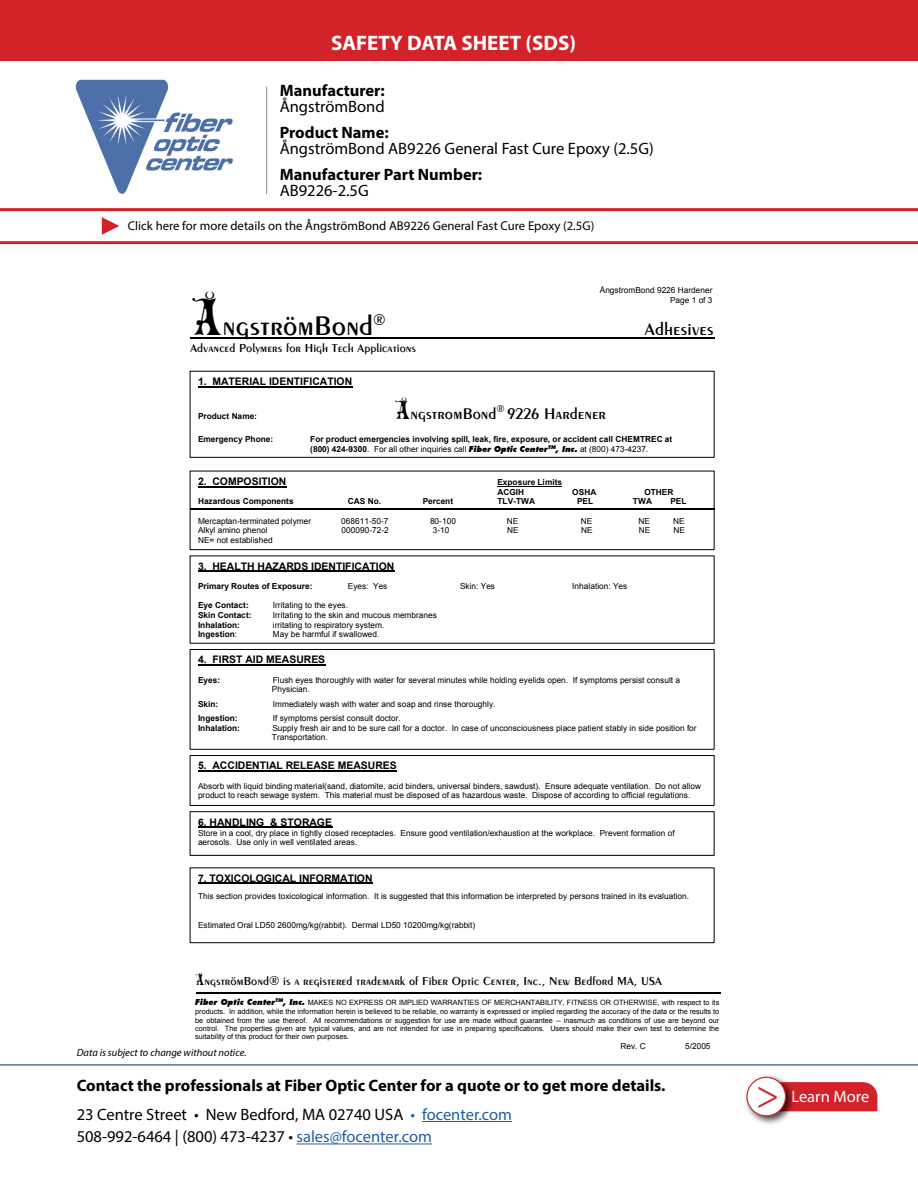
<style>
.page{position:relative;width:918px;height:1188px;background:#fff}
.page>*{position:absolute;margin:0;border:0;box-sizing:border-box;transform-origin:0 0}
.t1{font:42px "Minion Pro";color:#d2232a}
.t2{font:29.1px "Penwin";color:#000}
.t3{font:700 21px "Myriad Pro";color:#fff}
.t4{font:18.75px "Penwin";color:#000}
.t5{font:16.65px "Penwin";color:#000}
.t6{font:16.5px/22.5px "Myriad Pro";color:#000}
.t7{font:700 16.5px/16.5px "Myriad Pro";color:#000}
.t8{font:16.5px "Myriad Pro";color:#fff}
.t9{font:12.75px "Myriad Pro";color:#000}
.t10{font:12.45px "Penwin";color:#000}
.t11{font:italic 10.5px "Myriad Pro";color:#000}
.t12{font:700 10.35px "Arial";color:#000}
.t13{font:8.25px/9.6px "Arial";color:#000}
.t14{font:700 8.25px/9.9px "Arial";color:#000}
.t15{font:7.35px/8.4px "Arial";color:#000;text-align:justify}
.s1{font-weight:400}
.s2{font-weight:700}
.s3{font-family:"Max Circus";font-size:49.95px}
.s4{font-family:"Max Circus";font-size:24.9px}
.s5{font-family:"Futura X Blk It BT";font-weight:400}
.s6{font-family:"Max Circus";font-size:14.55px}
.s7{font-family:"Futura X Blk It BT";font-size:8.25px}
.s8{color:#215e9e}
</style>
<div class="page">
<hr style="left:422px;top:1121px;width:90px;height:1px;background:#215e9e">
<hr style="left:297px;top:1144px;width:135px;height:1px;background:#215e9e">
<hr style="left:0;top:1064px;width:918px;height:2px;background:#4f70a8">
<img style="left:75px;top:79px;width:158px;height:115px">
<hr style="left:266px;top:87px;width:1px;height:107px;background:#8a8c8e">
<div style="left:796px;top:1082px;width:81px;height:29px;background:#d2232a"></div>
<div style="left:743px;top:1074px;width:53px;height:52px;background:#000;opacity:.75"></div>
<div style="left:747px;top:1077px;width:39px;height:39px;background:#fff;border-radius:50%"></div>
<div style="left:746px;top:1077px;width:40px;height:39px;border:1px solid #d2232a;border-radius:50%"></div>
<hr style="left:0;top:241px;width:918px;height:3px;background:#d2232a">
<hr style="left:0;top:208px;width:918px;height:3px;background:#d2232a">
<svg style="left:102px;top:217px;width:17px;height:18px"></svg>
<div style="left:0;top:0;width:918px;height:60px;background:#d2232a"></div>
<hr style="left:190px;top:337px;width:524px;height:1px;background:#000">
<hr style="left:196px;top:992px;width:524px;height:2px;background:#000">
<div style="left:190px;top:371px;width:525px;height:87px;border:1px solid #000"></div>
<hr style="left:198px;top:386px;width:154px;height:1px;background:#000">
<div style="left:190px;top:471px;width:525px;height:79px;border:1px solid #000"></div>
<hr style="left:198px;top:486px;width:88px;height:1px;background:#000">
<hr style="left:497px;top:486px;width:65px;height:1px;background:#000">
<hr style="left:190px;top:508px;width:524px;height:1px;background:#000">
<hr style="left:198px;top:571px;width:196px;height:1px;background:#000">
<div style="left:190px;top:649px;width:525px;height:101px;border:1px solid #000"></div>
<hr style="left:198px;top:664px;width:127px;height:2px;background:#000">
<div style="left:190px;top:755px;width:525px;height:51px;border:1px solid #000"></div>
<hr style="left:198px;top:771px;width:199px;height:1px;background:#000">
<div style="left:190px;top:811px;width:525px;height:45px;border:1px solid #000"></div>
<hr style="left:198px;top:827px;width:134px;height:1px;background:#000">
<div style="left:190px;top:867px;width:525px;height:76px;border:1px solid #000"></div>
<hr style="left:198px;top:883px;width:175px;height:1px;background:#000">
<p class="t3" style="left:331px;top:29px;width:246px">SAFETY DATA SHEET (SDS)</p>
<p class="t7" style="left:280px;top:81px;width:107px">Manufacturer:<br><span class="s1">ÅngströmBond</span></p>
<p class="t6" style="left:280px;top:124px;width:376px;line-height:16.5px"><span class="s2">Product Name:<br></span>ÅngströmBond AB9226 General Fast Cure Epoxy (2.5G)</p>
<p class="t7" style="left:280px;top:165px;width:204px">Manufacturer Part Number:</p>
<p class="t6" style="left:280px;top:179px;width:90px">AB9226-2.5G</p>
<p class="t9" style="left:128px;top:218px;width:468px">Click here for more details on the ÅngströmBond AB9226 General Fast Cure Epoxy (2.5G)</p>
<p class="t2" style="left:191px;top:308px;width:197px"><span class="s3">Å</span>ngströmBond<sup>®</sup></p>
<p class="t10" style="left:191px;top:340px;width:227px">Advanced Polymers for High Tech Applications</p>
<p class="t13" style="left:600px;top:286px;width:114px;text-align:right">ÅngstromBond 9226 Hardener<br>Page 1 of 3</p>
<p class="t4" style="left:645px;top:317px;width:71px">Adhesives</p>
<p class="t12" style="left:198px;top:375px;width:156px">1. MATERIAL IDENTIFICATION</p>
<p class="t14" style="left:198px;top:411px;width:61px">Product Name:</p>
<p class="t5" style="left:394px;top:403px;width:213px"><span class="s4">Å</span>ngstromBond<sup>®</sup> 9226 Hardener</p>
<p class="t14" style="left:198px;top:434px;width:77px">Emergency Phone:</p>
<p class="t14" style="left:310px;top:434px;width:364px">For product emergencies involving spill, leak, fire, exposure, or accident call CHEMTREC at (800) 424-9300<span class="s1">. For all other inquiries call</span> <span class="s5">Fiber Optic Center</span><sup>TM</sup><span class="s5">, Inc.</span> <span class="s1">at (800) 473-4237.</span></p>
<p class="t12" style="left:198px;top:474px;width:90px">2. COMPOSITION</p>
<p class="t14" style="left:497px;top:477px;width:66px">Exposure Limits<br>ACGIH</p>
<p class="t14" style="left:572px;top:487px;width:26px">OSHA</p>
<p class="t14" style="left:644px;top:487px;width:31px">OTHER</p>
<p class="t14" style="left:198px;top:497px;width:97px">Hazardous Components</p>
<p class="t14" style="left:348px;top:497px;width:35px">CAS No.</p>
<p class="t14" style="left:423px;top:497px;width:32px">Percent</p>
<p class="t14" style="left:498px;top:497px;width:39px">TLV-TWA</p>
<p class="t14" style="left:577px;top:497px;width:18px">PEL</p>
<p class="t14" style="left:633px;top:497px;width:21px">TWA</p>
<p class="t14" style="left:670px;top:497px;width:18px">PEL</p>
<p class="t13" style="left:198px;top:516px;width:115px">Mercaptan-terminated polymer</p>
<p class="t13" style="left:341px;top:516px;width:49px">068611-50-7</p>
<p class="t13" style="left:430px;top:516px;width:27px">80-100</p>
<p class="t13" style="left:507px;top:516px;width:13px">NE</p>
<p class="t13" style="left:581px;top:516px;width:13px">NE</p>
<p class="t13" style="left:639px;top:516px;width:13px">NE</p>
<p class="t13" style="left:673px;top:516px;width:13px">NE</p>
<p class="t13" style="left:198px;top:526px;width:71px">Alkyl amino phenol</p>
<p class="t13" style="left:342px;top:526px;width:49px">000090-72-2</p>
<p class="t13" style="left:433px;top:526px;width:18px">3-10</p>
<p class="t13" style="left:507px;top:526px;width:13px">NE</p>
<p class="t13" style="left:581px;top:526px;width:13px">NE</p>
<p class="t13" style="left:639px;top:526px;width:13px">NE</p>
<p class="t13" style="left:674px;top:526px;width:13px">NE</p>
<p class="t13" style="left:198px;top:535px;width:76px">NE= not established</p>
<p class="t12" style="left:198px;top:559px;width:198px">3. HEALTH HAZARDS IDENTIFICATION</p>
<p class="t14" style="left:198px;top:582px;width:116px">Primary Routes of Exposure:</p>
<p class="t13" style="left:348px;top:582px;width:41px">Eyes: Yes</p>
<p class="t13" style="left:460px;top:582px;width:37px">Skin: Yes</p>
<p class="t13" style="left:572px;top:582px;width:57px">Inhalation: Yes</p>
<p class="t14" style="left:198px;top:601px;width:52px">Eye Contact:</p>
<p class="t13" style="left:273px;top:601px;width:77px">Irritating to the eyes.</p>
<p class="t14" style="left:198px;top:610px;width:55px">Skin Contact:</p>
<p class="t13" style="left:273px;top:610px;width:166px">Irritating to the skin and mucous membranes</p>
<p class="t14" style="left:198px;top:620px;width:44px">Inhalation:</p>
<p class="t13" style="left:273px;top:620px;width:113px">irritating to respiratory system.</p>
<p class="t14" style="left:198px;top:630px;width:41px">Ingestion<span class="s1">:</span></p>
<p class="t13" style="left:273px;top:630px;width:108px">May be harmful if swallowed.</p>
<p class="t12" style="left:198px;top:653px;width:129px">4. FIRST AID MEASURES</p>
<p class="t14" style="left:198px;top:675px;width:24px">Eyes:</p>
<p class="t13" style="left:272px;top:675px;width:410px">Flush eyes thoroughly with water for several minutes while holding eyelids open. If symptoms persist consult a<br>Physician.</p>
<p class="t14" style="left:198px;top:699px;width:22px">Skin:</p>
<p class="t13" style="left:273px;top:699px;width:224px">Immediately wash with water and soap and rinse thoroughly.</p>
<p class="t14" style="left:198px;top:714px;width:41px">Ingestion:</p>
<p class="t13" style="left:273px;top:714px;width:130px">If symptoms persist consult doctor.</p>
<p class="t14" style="left:198px;top:723px;width:44px">Inhalation:</p>
<p class="t13" style="left:272px;top:723px;width:426px">Supply fresh air and to be sure call for a doctor. In case of unconsciousness place patient stably in side position for<br>Transportation.</p>
<p class="t12" style="left:198px;top:759px;width:200px">5. ACCIDENTIAL RELEASE MEASURES</p>
<p class="t13" style="left:198px;top:781px;width:505px">Absorb with liquid binding material(sand, diatomite, acid binders, universal binders, sawdust). Ensure adequate ventilation. Do not allow product to reach sewage system. This material must be disposed of as hazardous waste. Dispose of according to official regulations.</p>
<p class="t12" style="left:198px;top:815px;width:136px">6. HANDLING &amp; STORAGE</p>
<p class="t13" style="left:198px;top:828px;width:478px">Store in a cool, dry place in tightly closed receptacles. Ensure good ventilation/exhaustion at the workplace. Prevent formation of aerosols. Use only in well ventilated areas.</p>
<p class="t12" style="left:198px;top:871px;width:176px">7. TOXICOLOGICAL INFORMATION</p>
<p class="t13" style="left:198px;top:891px;width:493px">This section provides toxicological information. It is suggested that this information be interpreted by persons trained in its evaluation.</p>
<p class="t13" style="left:198px;top:920px;width:279px">Estimated Oral LD50 2600mg/kg(rabbit). Dermal LD50 10200mg/kg(rabbit)</p>
<p class="t10" style="left:195px;top:974px;width:468px"><span class="s6">Å</span>ngströmBond® is a registered trademark of Fiber Optic Center, Inc., New Bedford MA, USA</p>
<p class="t15" style="left:195px;top:999px;width:526px"><span class="s7">Fiber Optic Center</span><sup>TM</sup><span class="s7">, Inc.</span> MAKES NO EXPRESS OR IMPLIED WARRANTIES OF MERCHANTABILITY, FITNESS OR OTHERWISE, with respect to its products. In addition, while the information herein is believed to be reliable, no warranty is expressed or implied regarding the accuracy of the data or the results to be obtained from the use thereof. All recommendations or suggestion for use are made without guarantee -- inasmuch as conditions of use are beyond our control. The properties given are typical values, and are not intended for use in preparing specifications. Users should make their own test to determine the suitability of this product for their own purposes.</p>
<p class="t13" style="left:620px;top:1041px;width:27px">Rev. C</p>
<p class="t13" style="left:685px;top:1041px;width:27px">5/2005</p>
<p class="t11" style="left:77px;top:1046px;width:171px">Data is subject to change without notice.</p>
<p class="t7" style="left:77px;top:1076px;width:590px">Contact the professionals at Fiber Optic Center for a quote or to get more details.</p>
<p class="t6" style="left:77px;top:1103px;width:437px">23 Centre Street • New Bedford, MA 02740 USA <span class="s8">• focenter.com<br></span>508-992-6464 | (800) 473-4237 • <span class="s8">sales@focenter.com</span></p>
<p class="t1" style="left:756px;top:1066px;width:25px">&gt;</p>
<p class="t8" style="left:791px;top:1087px;width:79px">Learn More</p>
</div>
